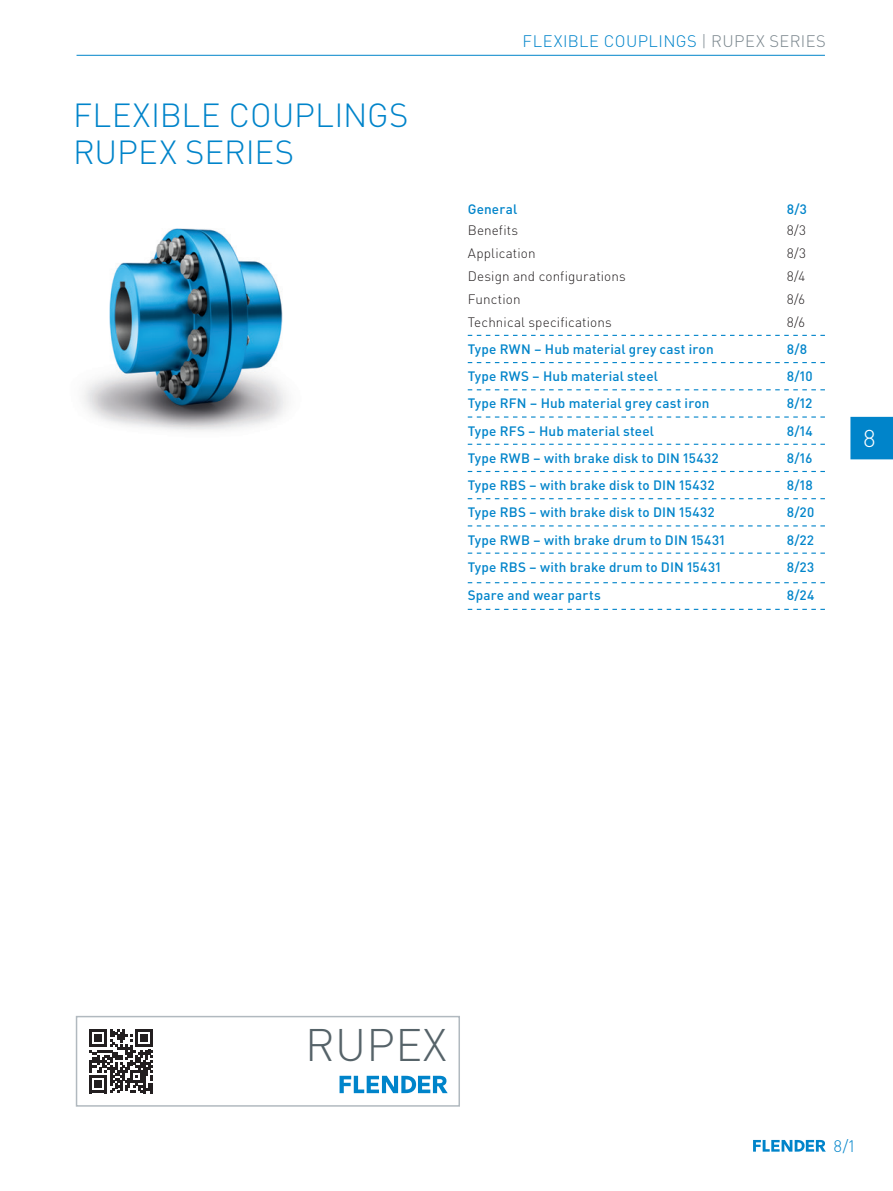
<style>
.page{position:relative;width:893px;height:1191px;background:#fff}
.page>*{position:absolute;margin:0;border:0;box-sizing:border-box;transform-origin:0 0}
.t1{font:300 45px "DIN Pro";letter-spacing:.01em;color:#566369}
.t2{font:300 33px/36.3px "DIN Pro";color:#0084ca}
.t3{font:300 24px "DIN Pro";color:#fff}
.t4{font:300 16.5px "DIN Pro";letter-spacing:.025em;color:#0084ca}
.t5{font:500 13.5px "DIN Pro";letter-spacing:.01em;color:#0084ca}
.t6{font:300 13.5px "DIN Pro";letter-spacing:.01em;color:#231f20}
.s1{color:#7a868d}
</style>
<div class="page">
<hr style="left:77px;top:55px;width:748px;height:1px;background:#0084ca">
<img style="left:83px;top:228px;width:205px;height:203px">
<svg style="left:340px;top:1075px;width:108px;height:18px"></svg>
<svg style="left:89px;top:1029px;width:64px;height:64px"></svg>
<div style="left:76px;top:1015px;width:384px;height:91px;border:2px solid #b1b9bf"></div>
<svg style="left:468px;top:335px;width:357px;height:1px"></svg>
<svg style="left:468px;top:362px;width:357px;height:1px"></svg>
<svg style="left:468px;top:389px;width:357px;height:1px"></svg>
<svg style="left:468px;top:416px;width:357px;height:1px"></svg>
<svg style="left:468px;top:444px;width:357px;height:1px"></svg>
<svg style="left:468px;top:471px;width:357px;height:1px"></svg>
<svg style="left:468px;top:498px;width:357px;height:1px"></svg>
<svg style="left:468px;top:525px;width:357px;height:1px"></svg>
<svg style="left:468px;top:552px;width:357px;height:2px"></svg>
<svg style="left:468px;top:582px;width:357px;height:1px"></svg>
<svg style="left:468px;top:609px;width:357px;height:1px"></svg>
<svg style="left:753px;top:1140px;width:73px;height:11px"></svg>
<div style="left:850px;top:417px;width:43px;height:42px;background:#0084ca"></div>
<h2 class="t2" style="left:73px;top:95px;width:337px">FLEXIBLE COUPLINGS<br>RUPEX SERIES</h2>
<p class="t4" style="left:523px;top:28px;width:305px">FLEXIBLE COUPLINGS <span class="s1">| RUPEX SERIES</span></p>
<p class="t5" style="left:468px;top:199px;width:51px">General</p>
<p class="t5" style="left:787px;top:199px;width:22px">8/3</p>
<p class="t6" style="left:468px;top:219px;width:52px">Benefits</p>
<p class="t6" style="left:787px;top:219px;width:21px">8/3</p>
<p class="t6" style="left:468px;top:242px;width:69px">Application</p>
<p class="t6" style="left:787px;top:242px;width:21px">8/3</p>
<p class="t6" style="left:468px;top:265px;width:160px">Design and configurations</p>
<p class="t6" style="left:787px;top:265px;width:20px">8/4</p>
<p class="t6" style="left:468px;top:288px;width:54px">Function</p>
<p class="t6" style="left:787px;top:288px;width:20px">8/6</p>
<p class="t6" style="left:468px;top:311px;width:146px">Technical specifications</p>
<p class="t6" style="left:787px;top:311px;width:20px">8/6</p>
<p class="t5" style="left:468px;top:339px;width:247px">Type RWN – Hub material grey cast iron</p>
<p class="t5" style="left:787px;top:339px;width:22px">8/8</p>
<p class="t5" style="left:468px;top:366px;width:192px">Type RWS – Hub material steel</p>
<p class="t5" style="left:787px;top:366px;width:27px">8/10</p>
<p class="t5" style="left:468px;top:393px;width:243px">Type RFN – Hub material grey cast iron</p>
<p class="t5" style="left:787px;top:393px;width:27px">8/12</p>
<p class="t5" style="left:468px;top:420px;width:188px">Type RFS – Hub material steel</p>
<p class="t5" style="left:787px;top:420px;width:28px">8/14</p>
<p class="t5" style="left:468px;top:447px;width:252px">Type RWB – with brake disk to DIN 15432</p>
<p class="t5" style="left:787px;top:447px;width:27px">8/16</p>
<p class="t5" style="left:468px;top:475px;width:248px">Type RBS – with brake disk to DIN 15432</p>
<p class="t5" style="left:787px;top:475px;width:28px">8/18</p>
<p class="t5" style="left:468px;top:502px;width:248px">Type RBS – with brake disk to DIN 15432</p>
<p class="t5" style="left:787px;top:502px;width:29px">8/20</p>
<p class="t5" style="left:468px;top:529px;width:259px">Type RWB – with brake drum to DIN 15431</p>
<p class="t5" style="left:787px;top:529px;width:29px">8/22</p>
<p class="t5" style="left:468px;top:556px;width:255px">Type RBS – with brake drum to DIN 15431</p>
<p class="t5" style="left:787px;top:556px;width:29px">8/23</p>
<p class="t5" style="left:468px;top:585px;width:135px">Spare and wear parts</p>
<p class="t5" style="left:787px;top:585px;width:29px">8/24</p>
<h3 class="t3" style="left:863px;top:420px;width:14px">8</h3>
<h1 class="t1" style="left:305px;top:1011px;width:143px">RUPEX</h1>
<p class="t4" style="left:833px;top:1133px;width:23px">8/1</p>
</div>
